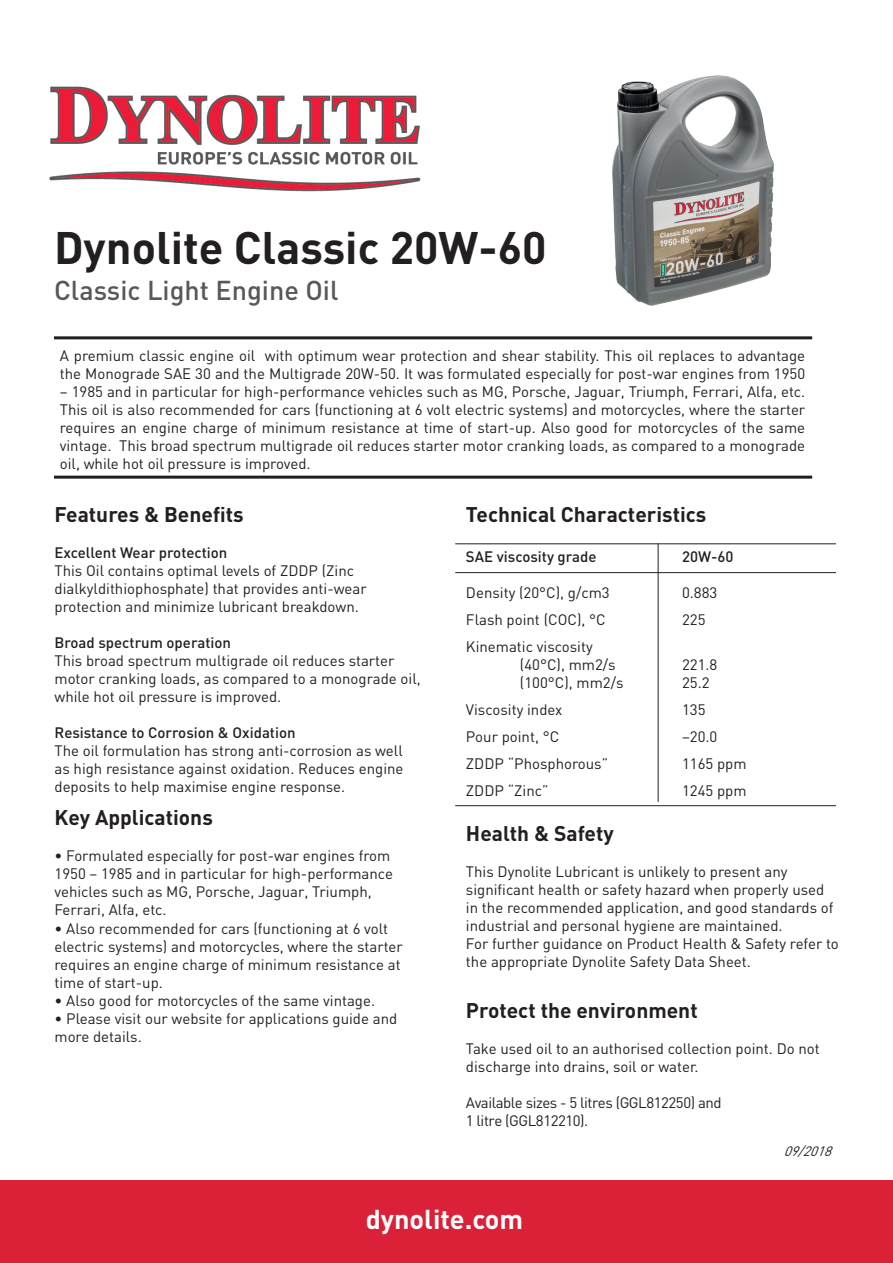
<style>
.page{position:relative;width:893px;height:1263px;background:#fff}
.page>*{position:absolute;margin:0;border:0;box-sizing:border-box;transform-origin:0 0}
.t1{font:700 45px "DIN";color:#231f20}
.t2{font:500 27px "DIN";color:#57585a}
.t3{font:700 27px "DIN";color:#fff}
.t4{font:700 21px "DIN";color:#231f20}
.t5{font:15px/18px "DIN";color:#231f20}
.t6{font:500 15px "DIN";color:#231f20}
.t7{font:15px "DIN";letter-spacing:-.03em;color:#231f20}
.t8{font:italic 13.5px "DIN";color:#231f20}
</style>
<div class="page">
<hr style="left:54px;top:336px;width:758px;height:3px;background:#231f20">
<hr style="left:54px;top:476px;width:758px;height:3px;background:#231f20">
<img style="left:611px;top:75px;width:163px;height:231px">
<hr style="left:455px;top:543px;width:381px;height:1px;background:#231f20">
<hr style="left:455px;top:572px;width:381px;height:1px;background:#231f20">
<hr style="left:455px;top:805px;width:381px;height:1px;background:#231f20">
<hr style="left:658px;top:543px;width:1px;height:259px;background:#231f20">
<div style="left:0;top:1180px;width:893px;height:83px;background:#da2138"></div>
<img style="left:49px;top:86px;width:372px;height:106px">
<p class="t1" style="left:54px;top:219px;width:494px">Dynolite Classic 20W-60</p>
<p class="t2" style="left:54px;top:273px;width:286px">Classic Light Engine Oil</p>
<p class="t5" style="left:60px;top:346px;width:747px">A premium classic engine oil with optimum wear protection and shear stability. This oil replaces to advantage the Monograde SAE 30 and the Multigrade 20W-50. It was formulated especially for post-war engines from 1950</p>
<p class="t5" style="left:60px;top:382px;width:747px;text-align:justify">– 1985 and in particular for high-performance vehicles such as MG, Porsche, Jaguar, Triumph, Ferrari, Alfa, etc.<br>This oil is also recommended for cars (functioning at 6 volt electric systems) and motorcycles, where the starter requires an engine charge of minimum resistance at time of start-up. Also good for motorcycles of the same vintage. This broad spectrum multigrade oil reduces starter motor cranking loads, as compared to a monograde oil, while hot oil pressure is improved.</p>
<p class="t4" style="left:55px;top:501px;width:191px">Features &amp; Benefits</p>
<p class="t6" style="left:55px;top:543px;width:174px">Excellent Wear protection</p>
<p class="t5" style="left:55px;top:562px;width:314px">This Oil contains optimal levels of ZDDP (Zinc dialkyldithiophosphate) that provides anti-wear protection and minimize lubricant breakdown.</p>
<p class="t6" style="left:55px;top:633px;width:178px">Broad spectrum operation</p>
<p class="t5" style="left:55px;top:652px;width:368px">This broad spectrum multigrade oil reduces starter motor cranking loads, as compared to a monograde oil, while hot oil pressure is improved.</p>
<p class="t6" style="left:55px;top:723px;width:243px">Resistance to Corrosion &amp; Oxidation</p>
<p class="t5" style="left:55px;top:742px;width:350px;text-align:justify">The oil formulation has strong anti-corrosion as well as high resistance against oxidation. Reduces engine deposits to help maximise engine response.</p>
<p class="t4" style="left:55px;top:804px;width:160px">Key Applications</p>
<p class="t5" style="left:55px;top:847px;width:340px">• Formulated especially for post-war engines from 1950 – 1985 and in particular for high-performance vehicles such as MG, Porsche, Jaguar, Triumph, Ferrari, Alfa, etc.</p>
<p class="t5" style="left:55px;top:919px;width:350px">• Also recommended for cars (functioning at 6 volt electric systems) and motorcycles, where the starter requires an engine charge of minimum resistance at time of start-up.</p>
<p class="t5" style="left:55px;top:991px;width:322px">• Also good for motorcycles of the same vintage.</p>
<p class="t5" style="left:55px;top:1009px;width:344px">• Please visit our website for applications guide and more details.</p>
<p class="t4" style="left:466px;top:501px;width:242px">Technical Characteristics</p>
<p class="t6" style="left:466px;top:547px;width:132px">SAE viscosity grade</p>
<p class="t6" style="left:682px;top:547px;width:53px">20W-60</p>
<p class="t5" style="left:466px;top:583px;width:145px">Density (20°C), g/cm3</p>
<p class="t5" style="left:682px;top:583px;width:37px">0.883</p>
<p class="t5" style="left:466px;top:610px;width:141px">Flash point (COC), °C</p>
<p class="t5" style="left:682px;top:610px;width:25px">225</p>
<p class="t5" style="left:466px;top:637px;width:128px">Kinematic viscosity</p>
<p class="t5" style="left:520px;top:655px;width:97px">(40°C), mm2/s</p>
<p class="t5" style="left:682px;top:655px;width:37px">221.8</p>
<p class="t5" style="left:520px;top:673px;width:105px">(100°C), mm2/s</p>
<p class="t5" style="left:682px;top:673px;width:29px">25.2</p>
<p class="t5" style="left:466px;top:700px;width:98px">Viscosity index</p>
<p class="t5" style="left:682px;top:700px;width:25px">135</p>
<p class="t5" style="left:466px;top:727px;width:95px">Pour point, °C</p>
<p class="t5" style="left:682px;top:727px;width:37px">–20.0</p>
<p class="t5" style="left:466px;top:754px;width:144px">ZDDP “Phosphorous”</p>
<p class="t5" style="left:682px;top:754px;width:66px">1165 ppm</p>
<p class="t5" style="left:466px;top:781px;width:84px">ZDDP “Zinc”</p>
<p class="t5" style="left:682px;top:781px;width:66px">1245 ppm</p>
<p class="t4" style="left:466px;top:820px;width:149px">Health &amp; Safety</p>
<p class="t5" style="left:466px;top:863px;width:369px">This Dynolite Lubricant is unlikely to present any significant health or safety hazard when properly used in the recommended application, and good standards of industrial and personal hygiene are maintained.</p>
<p class="t5" style="left:466px;top:935px;width:374px">For further guidance on Product Health &amp; Safety refer to the appropriate Dynolite Safety Data Sheet.</p>
<p class="t4" style="left:466px;top:997px;width:233px">Protect the environment</p>
<p class="t5" style="left:466px;top:1040px;width:355px">Take used oil to an authorised collection point. Do not discharge into drains, soil or water.</p>
<p class="t7" style="left:466px;top:1094px;width:257px">Available sizes - 5 litres (GGL812250) and</p>
<p class="t7" style="left:466px;top:1112px;width:124px">1 litre (GGL812210).</p>
<p class="t3" style="left:366px;top:1202px;width:159px">dynolite.com</p>
<p class="t8" style="left:784px;top:1143px;width:55px">09/2018</p>
</div>
